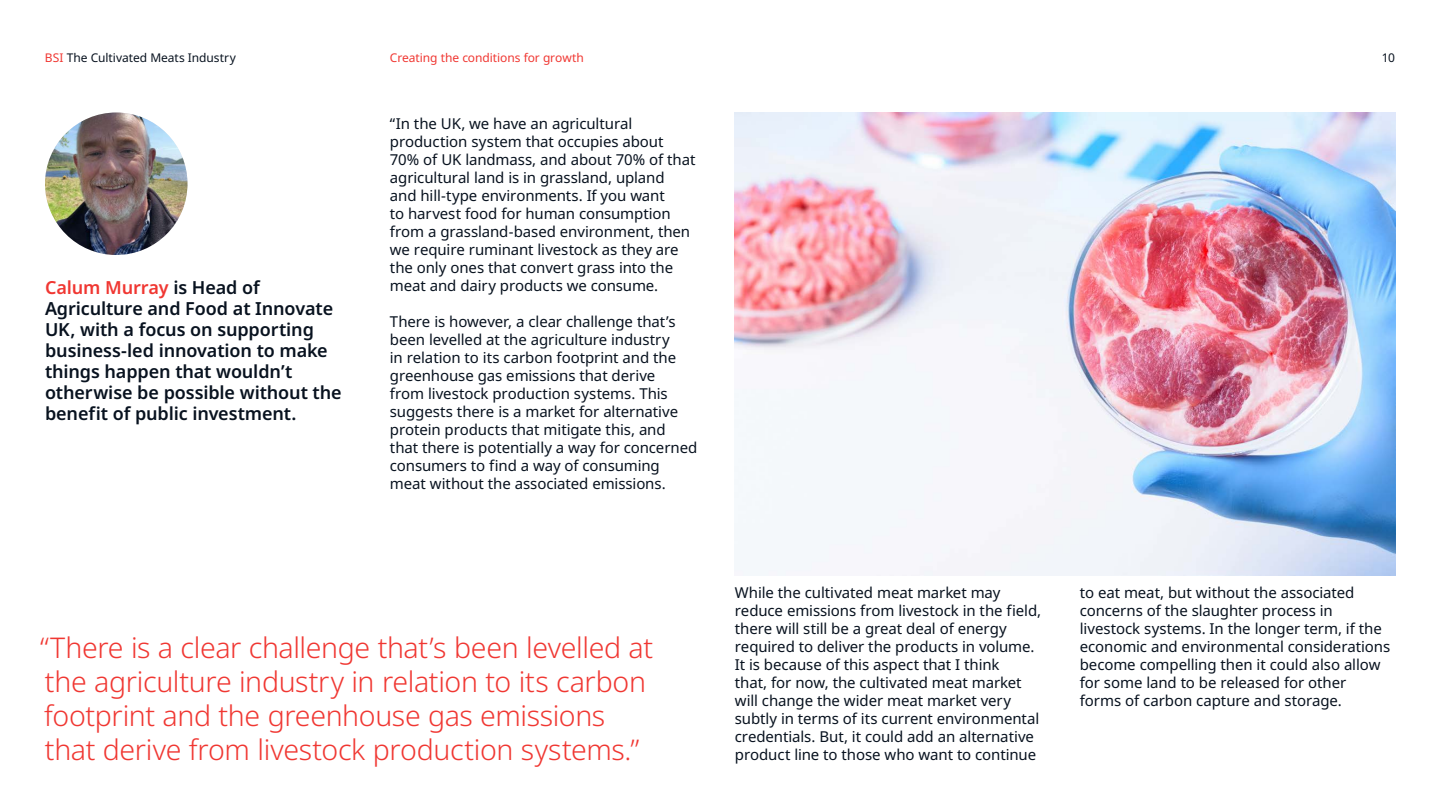
<style>
.page{position:relative;width:1440px;height:810px;background:#fff}
.page>*{position:absolute;margin:0;border:0;box-sizing:border-box;transform-origin:0 0}
.t1{font:300 28.5px/34.2px "Noto Sans";letter-spacing:-.01em;color:#f03732}
.t2{font:600 18px/21px "Noto Sans";letter-spacing:-.005em;color:#08121f}
.t3{font:15px/18px "Noto Sans";letter-spacing:-.005em;color:#08121f}
.t4{font:12px "Noto Sans";color:#08121f}
.t5{font:12px "Noto Sans";letter-spacing:-.005em;color:#f03732}
.s1{color:#f03732}
</style>
<div class="page">
<img style="left:45px;top:112px;width:143px;height:143px;border-radius:71px">
<img style="left:735px;top:113px;width:660px;height:462px">
<p class="t4" style="left:45px;top:51px;width:192px"><span class="s1">BSI</span> The Cultivated Meats Industry</p>
<p class="t5" style="left:390px;top:50px;width:196px">Creating the conditions for growth</p>
<p class="t4" style="left:1382px;top:50px;width:15px">10</p>
<p class="t2" style="left:45px;top:277px;width:298px"><span class="s1">Calum Murray</span> is Head of<br>Agriculture and Food at Innovate<br>UK, with a focus on supporting business-led innovation to make things happen that wouldn’t otherwise be possible without the benefit of public investment.</p>
<p class="t3" style="left:390px;top:114px;width:307px">“In the UK, we have an agricultural production system that occupies about 70% of UK landmass, and about 70% of that agricultural land is in grassland, upland<br>and hill-type environments. If you want<br>to harvest food for human consumption from a grassland-based environment, then we require ruminant livestock as they are the only ones that convert grass into the meat and dairy products we consume.</p>
<p class="t3" style="left:390px;top:312px;width:309px">There is however, a clear challenge that’s been levelled at the agriculture industry<br>in relation to its carbon footprint and the greenhouse gas emissions that derive<br>from livestock production systems. This suggests there is a market for alternative protein products that mitigate this, and that there is potentially a way for concerned consumers to find a way of consuming meat without the associated emissions.</p>
<h1 class="t1" style="left:40px;top:631px;width:615px">“There is a clear challenge that’s been levelled at the agriculture industry in relation to its carbon footprint and the greenhouse gas emissions that derive from livestock production systems.”</h1>
<p class="t3" style="left:735px;top:584px;width:308px">While the cultivated meat market may reduce emissions from livestock in the field, there will still be a great deal of energy required to deliver the products in volume.<br>It is because of this aspect that I think<br>that, for now, the cultivated meat market will change the wider meat market very subtly in terms of its current environmental credentials. But, it could add an alternative product line to those who want to continue</p>
<p class="t3" style="left:1080px;top:584px;width:312px">to eat meat, but without the associated concerns of the slaughter process in livestock systems. In the longer term, if the economic and environmental considerations become compelling then it could also allow for some land to be released for other forms of carbon capture and storage.</p>
</div>
